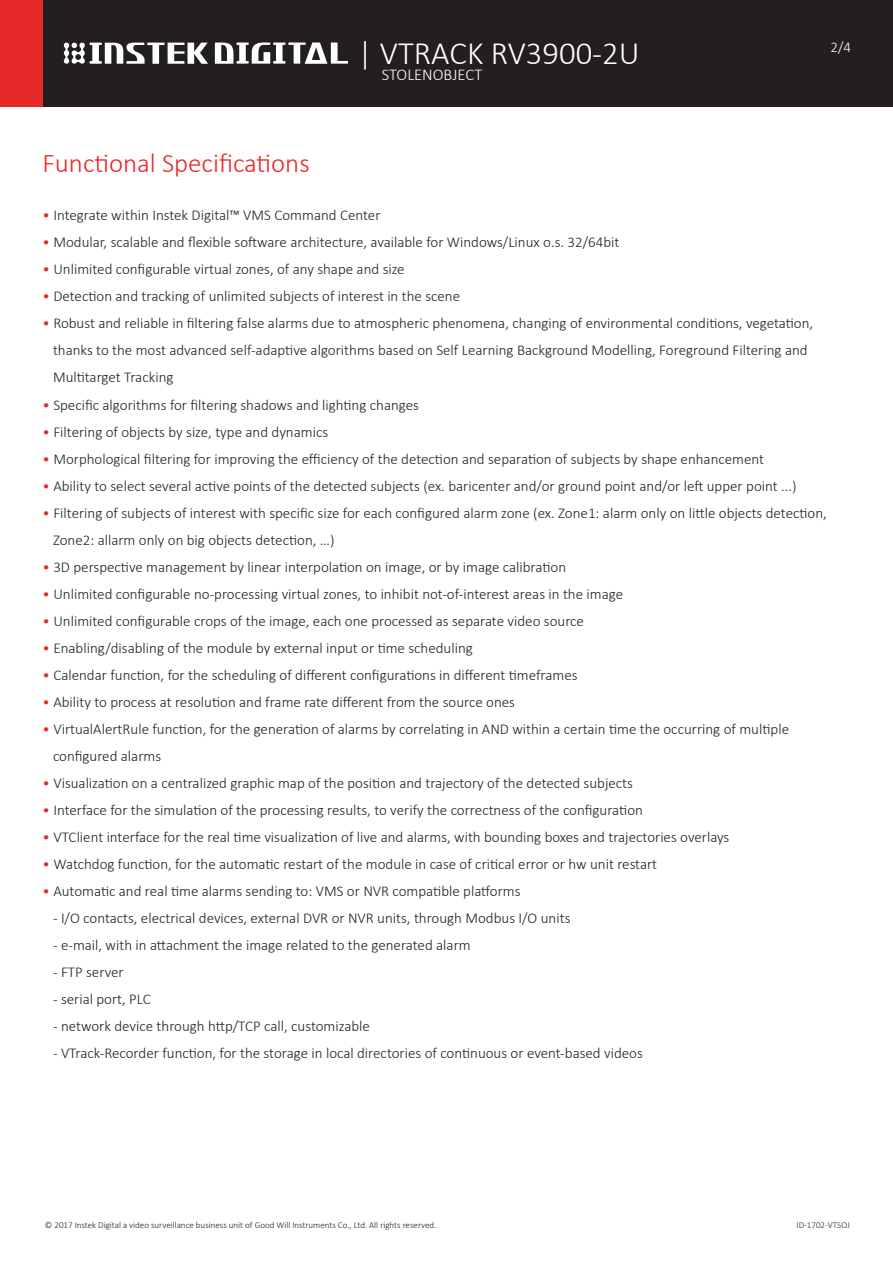
<style>
.page{position:relative;width:893px;height:1263px;background:#fff}
.page>*{position:absolute;margin:0;border:0;box-sizing:border-box;transform-origin:0 0}
.t1{font:300 32.7px "Calibri";color:#fff}
.t2{font:300 27px "Calibri";color:#e62826}
.t3{font:300 16.5px "Calibri";color:#fff}
.t4{font:300 15px/27px "Calibri";color:#231f20}
.t5{font:300 15px "Calibri";color:#fff}
.t6{font:300 9px "Calibri";color:#231f20}
.s1{color:#e62826}
</style>
<div class="page">
<div style="left:0;top:0;width:893px;height:106px;background:#231f20"></div>
<div style="left:0;top:0;width:43px;height:106px;background:#e62826"></div>
<svg style="left:64px;top:42px;width:144px;height:22px"></svg>
<svg style="left:215px;top:42px;width:133px;height:22px"></svg>
<h1 class="t1" style="left:358px;top:32px;width:283px">| VTRACK RV3900-2U</h1>
<p class="t3" style="left:382px;top:64px;width:102px">STOLENOBJECT</p>
<p class="t5" style="left:830px;top:38px;width:22px">2/4</p>
<h2 class="t2" style="left:43px;top:146px;width:269px">Functional Specifications</h2>
<p class="t4" style="left:43px;top:202px;width:339px"><span class="s1">•</span> Integrate within Instek Digital™ VMS Command Center</p>
<p class="t4" style="left:43px;top:229px;width:578px"><span class="s1">•</span> Modular, scalable and flexible software architecture, available for Windows/Linux o.s. 32/64bit</p>
<p class="t4" style="left:43px;top:256px;width:364px"><span class="s1">•</span> Unlimited configurable virtual zones, of any shape and size</p>
<p class="t4" style="left:43px;top:283px;width:419px"><span class="s1">•</span> Detection and tracking of unlimited subjects of interest in the scene</p>
<p class="t4" style="left:53px;top:310px;width:762px;text-indent:-11px"><span class="s1">•</span> Robust and reliable in filtering false alarms due to atmospheric phenomena, changing of environmental conditions, vegetation, thanks to the most advanced self-adaptive algorithms based on Self Learning Background Modelling, Foreground Filtering and<br>Multitarget Tracking</p>
<p class="t4" style="left:43px;top:391px;width:378px"><span class="s1">•</span> Specific algorithms for filtering shadows and lighting changes</p>
<p class="t4" style="left:43px;top:418px;width:287px"><span class="s1">•</span> Filtering of objects by size, type and dynamics</p>
<p class="t4" style="left:43px;top:445px;width:723px"><span class="s1">•</span> Morphological filtering for improving the efficiency of the detection and separation of subjects by shape enhancement</p>
<p class="t4" style="left:43px;top:472px;width:756px"><span class="s1">•</span> Ability to select several active points of the detected subjects (ex. baricenter and/or ground point and/or left upper point ...)</p>
<p class="t4" style="left:53px;top:499px;width:775px;text-indent:-11px"><span class="s1">•</span> Filtering of subjects of interest with specific size for each configured alarm zone (ex. Zone1: alarm only on little objects detection,<br>Zone2: allarm only on big objects detection, …)</p>
<p class="t4" style="left:43px;top:553px;width:525px"><span class="s1">•</span> 3D perspective management by linear interpolation on image, or by image calibration</p>
<p class="t4" style="left:43px;top:580px;width:582px"><span class="s1">•</span> Unlimited configurable no-processing virtual zones, to inhibit not-of-interest areas in the image</p>
<p class="t4" style="left:43px;top:607px;width:543px"><span class="s1">•</span> Unlimited configurable crops of the image, each one processed as separate video source</p>
<p class="t4" style="left:43px;top:634px;width:432px"><span class="s1">•</span> Enabling/disabling of the module by external input or time scheduling</p>
<p class="t4" style="left:43px;top:661px;width:536px"><span class="s1">•</span> Calendar function, for the scheduling of different configurations in different timeframes</p>
<p class="t4" style="left:43px;top:688px;width:474px"><span class="s1">•</span> Ability to process at resolution and frame rate different from the source ones</p>
<p class="t4" style="left:53px;top:715px;width:737px;text-indent:-11px"><span class="s1">•</span> VirtualAlertRule function, for the generation of alarms by correlating in AND within a certain time the occurring of multiple configured alarms</p>
<p class="t4" style="left:43px;top:769px;width:592px"><span class="s1">•</span> Visualization on a centralized graphic map of the position and trajectory of the detected subjects</p>
<p class="t4" style="left:43px;top:796px;width:602px"><span class="s1">•</span> Interface for the simulation of the processing results, to verify the correctness of the configuration</p>
<p class="t4" style="left:43px;top:823px;width:688px"><span class="s1">•</span> VTClient interface for the real time visualization of live and alarms, with bounding boxes and trajectories overlays</p>
<p class="t4" style="left:43px;top:850px;width:616px"><span class="s1">•</span> Watchdog function, for the automatic restart of the module in case of critical error or hw unit restart</p>
<p class="t4" style="left:43px;top:877px;width:480px"><span class="s1">•</span> Automatic and real time alarms sending to: VMS or NVR compatible platforms</p>
<p class="t4" style="left:53px;top:904px;width:519px">- I/O contacts, electrical devices, external DVR or NVR units, through Modbus I/O units</p>
<p class="t4" style="left:53px;top:931px;width:419px">- e-mail, with in attachment the image related to the generated alarm</p>
<p class="t4" style="left:53px;top:958px;width:72px">- FTP server</p>
<p class="t4" style="left:53px;top:985px;width:99px">- serial port, PLC</p>
<p class="t4" style="left:53px;top:1012px;width:318px">- network device through http/TCP call, customizable</p>
<p class="t4" style="left:53px;top:1039px;width:591px">- VTrack-Recorder function, for the storage in local directories of continuous or event-based videos</p>
<p class="t6" style="left:45px;top:1219px;width:393px">© 2017 Instek Digital a video surveillance business unit of Good Will Instruments Co., Ltd. All rights reserved.</p>
<p class="t6" style="left:796px;top:1219px;width:55px">ID-1702-VTSOJ</p>
</div>
